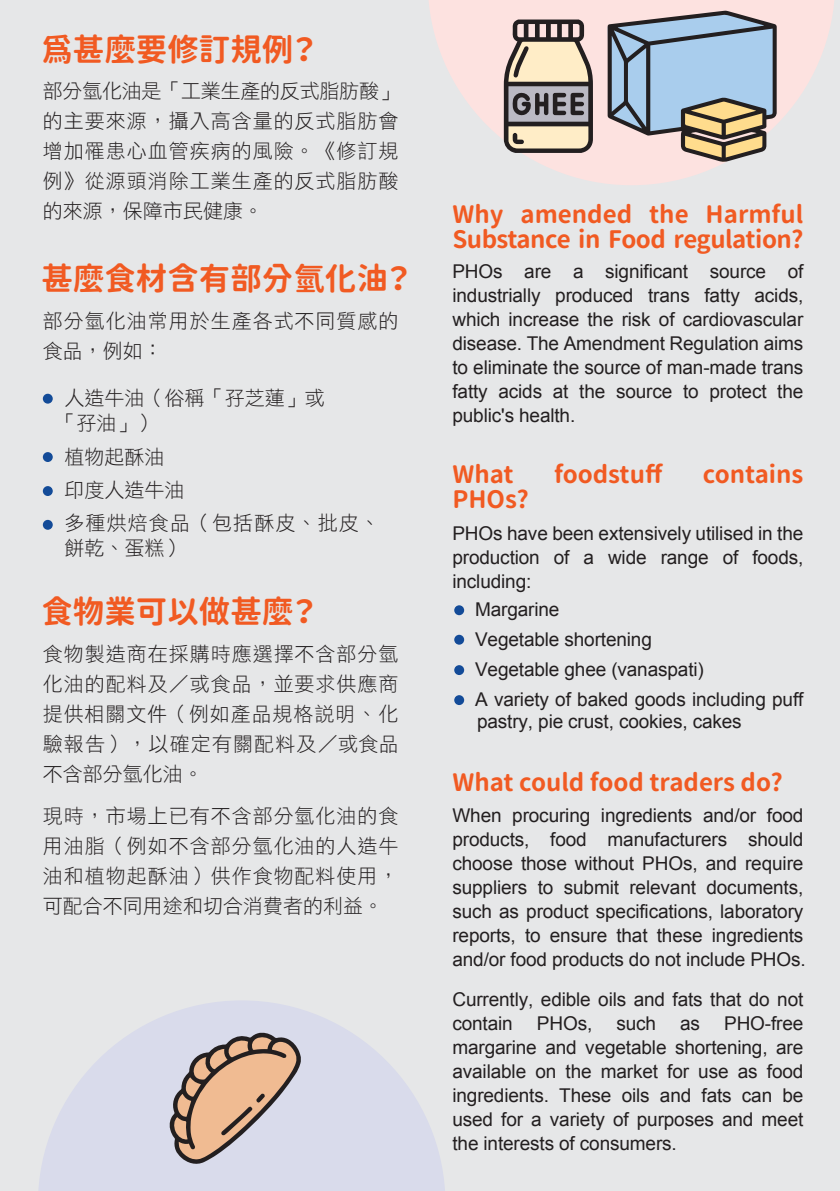
<style>
.page{position:relative;width:840px;height:1191px;background:#fff}
.page>*{position:absolute;margin:0;border:0;box-sizing:border-box;transform-origin:0 0}
.t1{font:31.4px "Gen Sen Rounded TW B";color:#f15a22}
.t2{font:24px "Gen Sen Rounded TW B";color:#f15a22}
.t3{font:24px/24.8px "Gen Sen Rounded TW B";letter-spacing:-.02em;color:#f15a22}
.t4{font:20px/30px "DF Hei Std W3";letter-spacing:.05em;color:#231f20;text-align:justify}
.t5{font:20px/33.4px "DF Hei Std W3";letter-spacing:.025em;color:#231f20}
.t6{font:20px/25px "DF Hei Std W3";color:#231f20}
.t7{font:19px/24px "Arial";letter-spacing:-.01em;color:#231f20;text-align:justify}
</style>
<div class="page">
<div style="left:0;top:0;width:839px;height:1191px;background:#e6e7e8"></div>
<svg style="left:429px;top:0;width:405px;height:185px;fill:#fde2e0"></svg>
<svg style="left:39px;top:1001px;width:406px;height:190px;fill:#d9dbeb"></svg>
<div style="left:43px;top:394px;width:10px;height:9px;background:#134b98;border-radius:50%"></div>
<div style="left:43px;top:452px;width:10px;height:10px;background:#134b98;border-radius:50%"></div>
<div style="left:43px;top:486px;width:10px;height:10px;background:#134b98;border-radius:50%"></div>
<div style="left:43px;top:520px;width:10px;height:10px;background:#134b98;border-radius:50%"></div>
<svg style="left:170px;top:1032px;width:130px;height:134px"></svg>
<div style="left:454px;top:605px;width:10px;height:10px;background:#134b98;border-radius:50%"></div>
<div style="left:454px;top:635px;width:10px;height:9px;background:#134b98;border-radius:50%"></div>
<div style="left:454px;top:665px;width:10px;height:10px;background:#134b98;border-radius:50%"></div>
<div style="left:454px;top:695px;width:10px;height:10px;background:#134b98;border-radius:50%"></div>
<svg style="left:503px;top:20px;width:89px;height:133px;background:#a69b8f"></svg>
<svg style="left:607px;top:11px;width:169px;height:151px;background:#a3adb6"></svg>
<h1 class="t1" style="left:41px;top:31px;width:280px">為甚麼要修訂規例？</h1>
<p class="t4" style="left:43px;top:76px;width:357px">部分氫化油是「工業生產的反式脂肪酸」的主要來源，攝入高含量的反式脂肪會增加罹患心血管疾病的風險。《修訂規例》從源頭消除工業生產的反式脂肪酸的來源，保障市民健康。</p>
<h1 class="t1" style="left:41px;top:261px;width:374px">甚麼食材含有部分氫化油？</h1>
<p class="t4" style="left:43px;top:305px;width:357px">部分氫化油常用於生產各式不同質感的食品，例如：</p>
<p class="t6" style="left:56px;top:385px;width:269px;text-indent:8px">人造牛油（俗稱「孖芝蓮」或「孖油」）</p>
<p class="t5" style="left:64px;top:439px;width:317px">植物起酥油<br>印度人造牛油<br>多種烘焙食品（包括酥皮、批皮、</p>
<p class="t4" style="left:64px;top:533px;width:121px">餅乾、蛋糕）</p>
<h1 class="t1" style="left:41px;top:594px;width:280px">食物業可以做甚麼？</h1>
<p class="t4" style="left:43px;top:638px;width:357px">食物製造商在採購時應選擇不含部分氫化油的配料及／或食品，並要求供應商提供相關文件（例如產品規格說明、化驗報告），以確定有關配料及／或食品不含部分氫化油。</p>
<p class="t4" style="left:43px;top:800px;width:357px">現時，市場上已有不含部分氫化油的食用油脂（例如不含部分氫化油的人造牛油和植物起酥油）供作食物配料使用，可配合不同用途和切合消費者的利益。</p>
<p class="t3" style="left:452px;top:202px;width:352px">Why amended the Harmful<br>Substance in Food regulation?</p>
<p class="t7" style="left:452px;top:260px;width:352px">PHOs are a significant source of industrially produced trans fatty acids, which increase the risk of cardiovascular disease. The Amendment Regulation aims to eliminate the source of man-made trans fatty acids at the source to protect the public's health.</p>
<p class="t2" style="left:452px;top:460px;width:63px">What</p>
<p class="t2" style="left:553px;top:460px;width:110px">foodstuff</p>
<p class="t2" style="left:702px;top:460px;width:102px">contains</p>
<p class="t2" style="left:452px;top:485px;width:78px">PHOs?</p>
<p class="t7" style="left:452px;top:522px;width:352px">PHOs have been extensively utilised in the production of a wide range of foods, including:</p>
<p class="t7" style="left:475px;top:595px;width:329px;line-height:30px;text-align:left">Margarine<br>Vegetable shortening<br>Vegetable ghee (vanaspati)<br>A variety of baked goods including puff</p>
<p class="t7" style="left:477px;top:710px;width:266px">pastry, pie crust, cookies, cakes</p>
<p class="t2" style="left:452px;top:769px;width:331px">What could food traders do?</p>
<p class="t7" style="left:452px;top:803px;width:355px;text-align:left">When procuring ingredients and/or food products, food manufacturers should choose those without PHOs, and require suppliers to submit relevant documents, such as product specifications, laboratory reports, to ensure that these ingredients and/or food products do not include PHOs.</p>
<p class="t7" style="left:452px;top:987px;width:352px">Currently, edible oils and fats that do not contain</p>
<p class="t7" style="left:452px;top:1011px;width:352px;text-indent:271px">PHO-free margarine and vegetable shortening, are available on the market for use as food ingredients. These oils and fats can be used for a variety of purposes and meet the interests of consumers.</p>
<p class="t7" style="left:536px;top:1011px;width:57px">PHOs,</p>
<p class="t7" style="left:616px;top:1011px;width:41px">such</p>
<p class="t7" style="left:679px;top:1011px;width:21px">as</p>
</div>
